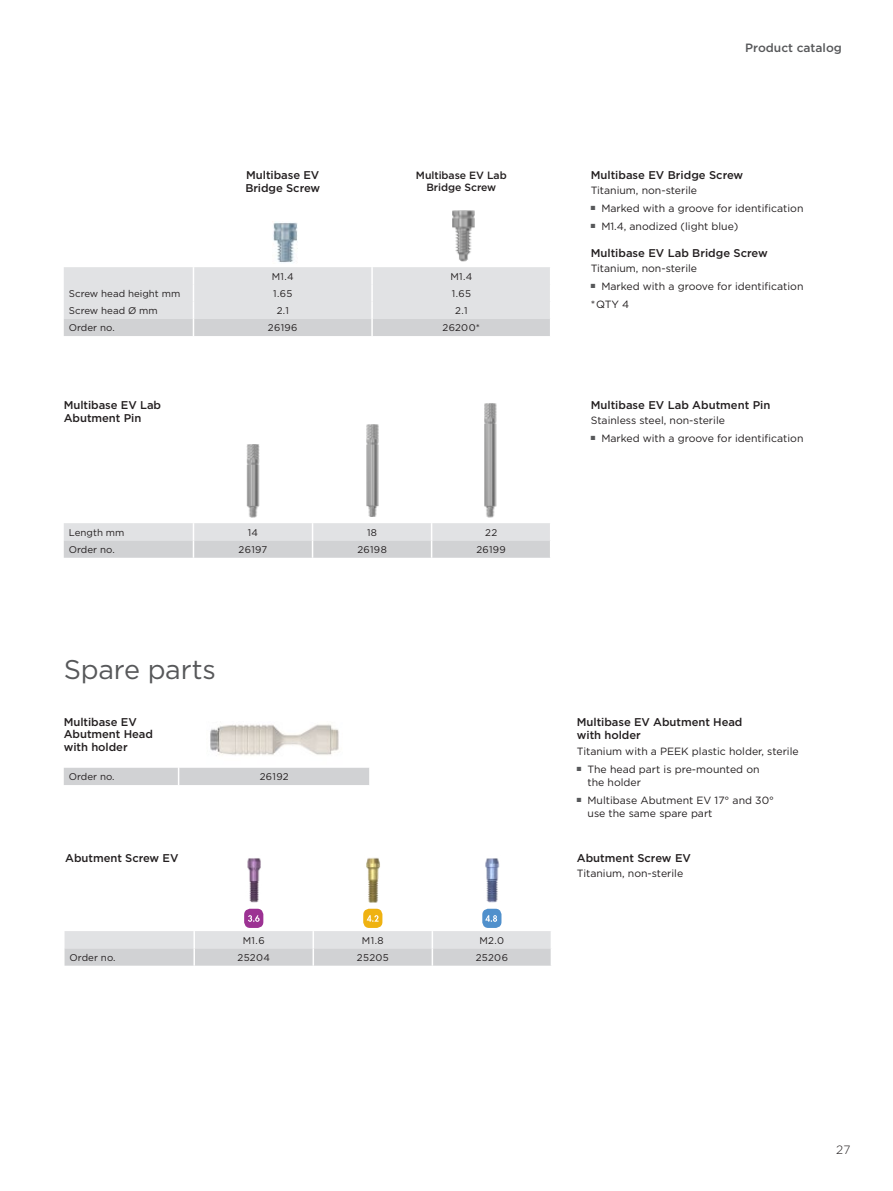
<style>
.page{position:relative;width:893px;height:1191px;background:#fff}
.page>*{position:absolute;margin:0;border:0;box-sizing:border-box;transform-origin:0 0}
.Heading_2_Gotham{font:27px "Gotham";letter-spacing:-.01em;color:#57585a}
.Subsection_title_Got{font:500 12px "Gotham";color:#57585a}
.t1{font:300 12px "Gotham";color:#231f20}
.Heading_product{font:500 11.25px/12.8px "Gotham";letter-spacing:-.005em;color:#231f20}
.Heading_Side{font:500 11.25px "Gotham";color:#231f20}
.Body_Side{font:10.5px/13.5px "Gotham";color:#231f20}
.Heading_product-2{font:500 10.5px/12.8px "Gotham";letter-spacing:-.005em;color:#231f20;text-align:center}
.Product_info_2{font:9.75px "Gotham";letter-spacing:.035em;color:#231f20}
.Product_info_1{font:9.75px "Gotham";color:#231f20}
</style>
<div class="page">
<svg style="left:65px;top:857px;width:486px;height:108px"></svg>
<svg style="left:64px;top:267px;width:486px;height:69px;background:#dddee0"></svg>
<img style="left:273px;top:222px;width:24px;height:41px">
<img style="left:452px;top:210px;width:23px;height:52px">
<svg style="left:64px;top:523px;width:486px;height:35px;background:#d9dadc"></svg>
<img style="left:246px;top:444px;width:14px;height:74px">
<img style="left:366px;top:424px;width:13px;height:93px">
<img style="left:484px;top:403px;width:13px;height:115px">
<div style="left:64px;top:767px;width:305px;height:18px;background:#d1d2d4"></div>
<img style="left:210px;top:724px;width:129px;height:32px">
<p class="Heading_product" style="left:245px;top:169px;width:76px">Multibase EV<br>Bridge Screw</p>
<p class="Heading_product-2" style="left:416px;top:168px;width:92px">Multibase EV Lab<br>Bridge Screw</p>
<p class="Product_info_2" style="left:272px;top:270px;width:23px">M1.4</p>
<p class="Product_info_2" style="left:450px;top:270px;width:23px">M1.4</p>
<p class="Product_info_1" style="left:69px;top:287px;width:113px">Screw head height mm</p>
<p class="Product_info_2" style="left:273px;top:287px;width:21px">1.65</p>
<p class="Product_info_2" style="left:452px;top:287px;width:21px">1.65</p>
<p class="Product_info_1" style="left:69px;top:304px;width:90px">Screw head Ø mm</p>
<p class="Product_info_2" style="left:277px;top:304px;width:14px">2.1</p>
<p class="Product_info_2" style="left:455px;top:304px;width:14px">2.1</p>
<p class="Product_info_1" style="left:69px;top:322px;width:47px">Order no.</p>
<p class="Product_info_2" style="left:268px;top:322px;width:31px">26196</p>
<p class="Product_info_2" style="left:443px;top:322px;width:39px">26200*</p>
<p class="Heading_product" style="left:64px;top:398px;width:99px">Multibase EV Lab<br>Abutment Pin</p>
<p class="Product_info_1" style="left:69px;top:526px;width:57px">Length mm</p>
<p class="Product_info_2" style="left:248px;top:526px;width:12px">14</p>
<p class="Product_info_2" style="left:367px;top:526px;width:12px">18</p>
<p class="Product_info_2" style="left:485px;top:526px;width:14px">22</p>
<p class="Product_info_1" style="left:69px;top:543px;width:47px">Order no.</p>
<p class="Product_info_2" style="left:239px;top:543px;width:30px">26197</p>
<p class="Product_info_2" style="left:357px;top:543px;width:31px">26198</p>
<p class="Product_info_2" style="left:476px;top:543px;width:31px">26199</p>
<p class="Heading_2_Gotham" style="left:64px;top:652px;width:154px">Spare parts</p>
<p class="Heading_product" style="left:64px;top:715px;width:91px">Multibase EV<br>Abutment Head with holder</p>
<p class="Product_info_1" style="left:69px;top:770px;width:47px">Order no.</p>
<p class="Product_info_2" style="left:260px;top:770px;width:30px">26192</p>
<p class="Heading_product" style="left:65px;top:851px;width:115px">Abutment Screw EV</p>
<p class="Product_info_2" style="left:243px;top:934px;width:23px">M1.6</p>
<p class="Product_info_2" style="left:362px;top:934px;width:23px">M1.8</p>
<p class="Product_info_2" style="left:480px;top:934px;width:26px">M2.0</p>
<p class="Product_info_1" style="left:70px;top:951px;width:47px">Order no.</p>
<p class="Product_info_2" style="left:238px;top:951px;width:34px">25204</p>
<p class="Product_info_2" style="left:357px;top:951px;width:33px">25205</p>
<p class="Product_info_2" style="left:476px;top:951px;width:34px">25206</p>
<p class="Subsection_title_Got" style="left:745px;top:40px;width:98px">Product catalog</p>
<p class="Heading_Side" style="left:591px;top:168px;width:154px">Multibase EV Bridge Screw</p>
<p class="Body_Side" style="left:591px;top:184px;width:108px">Titanium, non-sterile</p>
<p class="Body_Side" style="left:591px;top:201px;width:214px"><sup>■</sup> Marked with a groove for identification</p>
<p class="Body_Side" style="left:591px;top:219px;width:149px"><sup>■</sup> M1.4, anodized (light blue)</p>
<p class="Heading_Side" style="left:591px;top:245px;width:179px">Multibase EV Lab Bridge Screw</p>
<p class="Body_Side" style="left:591px;top:261px;width:108px">Titanium, non-sterile</p>
<p class="Body_Side" style="left:591px;top:279px;width:214px"><sup>■</sup> Marked with a groove for identification</p>
<p class="Body_Side" style="left:591px;top:297px;width:40px">*QTY 4</p>
<p class="Heading_Side" style="left:591px;top:397px;width:181px">Multibase EV Lab Abutment Pin</p>
<p class="Body_Side" style="left:591px;top:413px;width:136px">Stainless steel, non-sterile</p>
<p class="Body_Side" style="left:591px;top:431px;width:214px"><sup>■</sup> Marked with a groove for identification</p>
<p class="Heading_product" style="left:577px;top:715px;width:167px;line-height:13.5px">Multibase EV Abutment Head with holder</p>
<p class="Body_Side" style="left:577px;top:744px;width:223px">Titanium with a PEEK plastic holder, sterile</p>
<p class="Body_Side" style="left:587px;top:762px;width:174px;text-indent:-11px"><sup>■</sup> The head part is pre-mounted on the holder</p>
<p class="Body_Side" style="left:587px;top:793px;width:188px;text-indent:-11px"><sup>■</sup> Multibase Abutment EV 17° and 30° use the same spare part</p>
<p class="Heading_Side" style="left:577px;top:850px;width:116px">Abutment Screw EV</p>
<p class="Body_Side" style="left:577px;top:866px;width:108px">Titanium, non-sterile</p>
<p class="t1" style="left:836px;top:1142px;width:16px">27</p>
</div>
